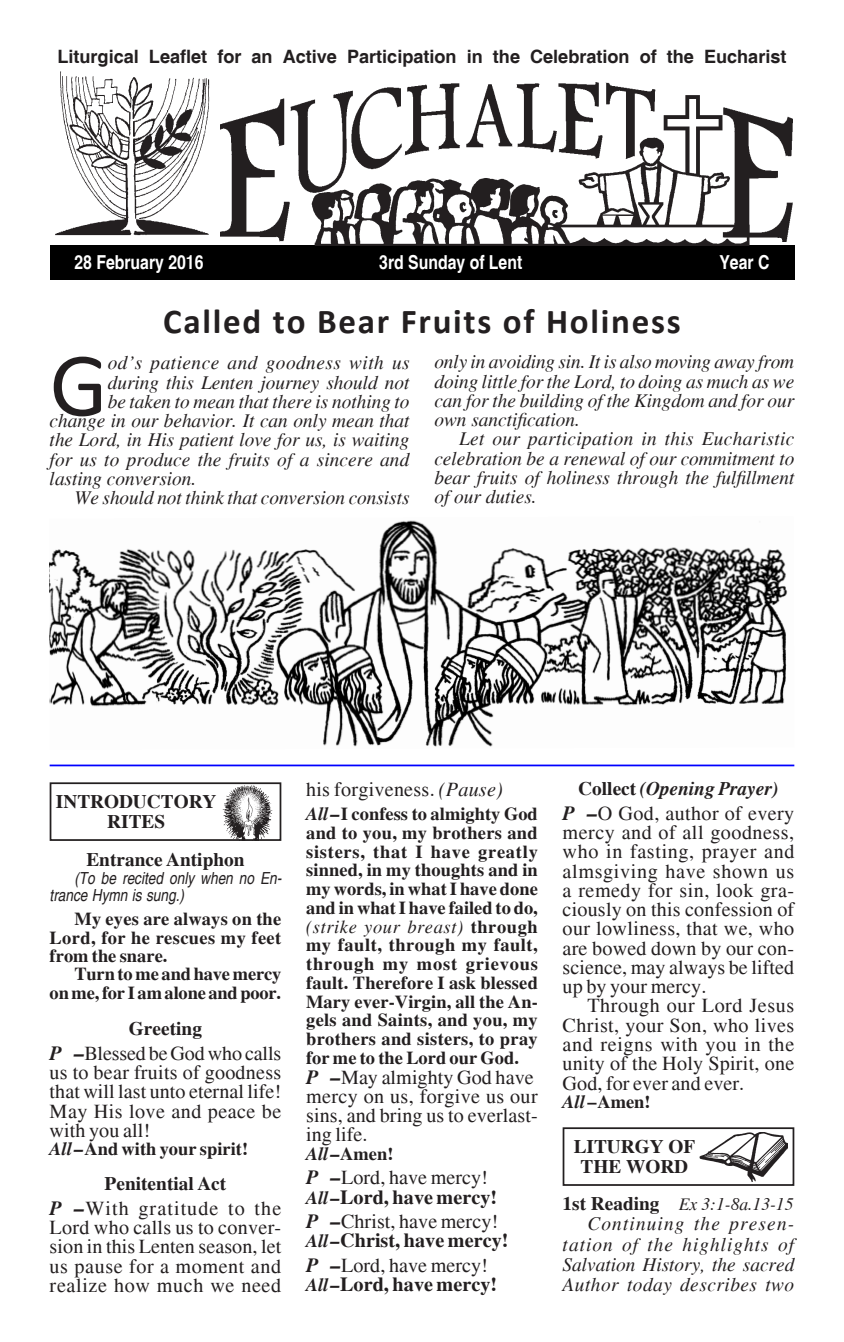
<style>
.page{position:relative;width:844px;height:1342px;background:#fff}
.page>*{position:absolute;margin:0;border:0;box-sizing:border-box;transform-origin:0 0}
.Introduction{font:92.05px "Calibri";color:#231f20}
.Main_Theme{font:700 35px "Calibri";letter-spacing:.05em;color:#231f20}
.t1{font:20.12px/19.2px "Times";letter-spacing:.005em;color:#231f20;text-align:justify}
.t2{font:700 20.12px "Times";color:#231f20}
.Introduction-2{font:italic 19.25px/19.2px "Times";color:#231f20;text-align:justify}
.Title-Center{font:700 19.25px "Times";color:#231f20}
.t3{font:700 condensed 19.25px "Helvetica";color:#fff}
.Icon-Titles{font:700 19.25px "Times";color:#231f20}
.Introduction-3{font:italic 19.25px "Times";letter-spacing:.025em;color:#231f20}
.Title-Center-2{font:italic 700 19.25px "Times";color:#231f20}
.Text-Readings{font:700 18.38px/18.7px "Times";letter-spacing:.01em;color:#231f20;text-align:justify}
.t4{font:700 condensed 18.38px "Helvetica";color:#231f20;scale:1.2 1}
.Text-Readings-2{font:700 18.38px/18.4px "Times";letter-spacing:-.01em;color:#231f20;text-align:right}
.All{font:700 18.38px "Times";color:#231f20}
.All-Allign{font:700 18.38px "Times";color:#231f20}
._1st__2nd__Gospel{font:italic 17.5px "Times";color:#231f20}
.Catech_Notes{font:italic condensed 16.62px/17.5px "Helvetica";color:#231f20}
.s1{font-weight:700;font-style:italic}
.s2{font-style:italic}
.s3{font-weight:400;font-style:italic}
.s4{font-style:italic;font-size:18.38px}
.s5{font-style:normal}
.s6{font-weight:700;font-style:normal;font-size:19.25px}
</style>
<div class="page">
<img style="left:49px;top:520px;width:739px;height:227px">
<div style="left:50px;top:245px;width:744px;height:35px;background:#000"></div>
<hr style="left:50px;top:764px;width:744px;height:2px;background:#00f">
<img style="left:223px;top:785px;width:49px;height:53px">
<div style="left:50px;top:782px;width:231px;height:59px;border:2px solid #231f20"></div>
<img style="left:699px;top:1132px;width:88px;height:49px">
<div style="left:562px;top:1127px;width:232px;height:58px;border:2px solid #231f20"></div>
<img style="left:226px;top:83px;width:566px;height:158px">
<img style="left:312px;top:96px;width:437px;height:150px">
<img style="left:55px;top:71px;width:171px;height:166px">
<p class="t4" style="left:57px;top:45px;width:609px">Liturgical Leaflet for an Active Participation in the Celebration of the Eucharist</p>
<p class="t3" style="left:74px;top:251px;width:130px">28 February 2016</p>
<p class="t3" style="left:379px;top:251px;width:144px">3rd Sunday of Lent</p>
<p class="t3" style="left:719px;top:251px;width:52px">Year C</p>
<p class="Main_Theme" style="left:163px;top:299px;width:519px">Called to Bear Fruits of Holiness</p>
<p class="Introduction" style="left:50px;top:328px;width:60px">G</p>
<p class="Introduction-3" style="left:108px;top:352px;width:303px">od’s patience and goodness with us</p>
<p class="Introduction-2" style="left:108px;top:373px;width:303px">during this Lenten journey should not</p>
<p class="Introduction-2" style="left:108px;top:392px;width:303px">be taken to mean that there is nothing to</p>
<p class="Introduction-2" style="left:50px;top:411px;width:361px">change in our behavior. It can only mean that</p>
<p class="Introduction-2" style="left:50px;top:430px;width:361px">the Lord, in His patient love for us, is waiting</p>
<p class="Introduction-2" style="left:50px;top:450px;width:361px">for us to produce the fruits of a sincere and</p>
<p class="Introduction-2" style="left:50px;top:469px;width:148px">lasting conversion.</p>
<p class="Introduction-2" style="left:74px;top:488px;width:336px">We should not think that conversion consists</p>
<p class="Introduction-2" style="left:434px;top:352px;width:361px">only in avoiding sin. It is also moving away from doing little for the Lord, to doing as much as we can for the building of the Kingdom and for our own sanctification.</p>
<p class="Introduction-2" style="left:434px;top:429px;width:361px;text-indent:25px">Let our participation in this Eucharistic celebration be a renewal of our commitment to bear fruits of holiness through the fulfillment of our duties.</p>
<p class="Icon-Titles" style="left:56px;top:790px;width:162px">INTRODUCTORY</p>
<p class="Icon-Titles" style="left:107px;top:810px;width:59px">RITES</p>
<p class="Title-Center" style="left:86px;top:848px;width:160px">Entrance Antiphon</p>
<p class="Catech_Notes" style="left:50px;top:869px;width:233px;text-indent:25px">(To be recited only when no En&shy;trance Hymn is sung.)</p>
<p class="Text-Readings" style="left:50px;top:910px;width:233px;text-indent:25px">My eyes are always on the Lord, for he rescues my feet from the snare.</p>
<p class="Text-Readings-2" style="left:50px;top:965px;width:233px">Turn to me and have mercy<br>on me, for I am alone and poor.</p>
<p class="Title-Center" style="left:129px;top:1017px;width:74px">Greeting</p>
<p class="t1" style="left:50px;top:1043px;width:233px"><span class="s1">P –</span>Blessed be God who calls us to bear fruits of goodness that will last unto eternal life!<br>May His love and peace be with you all!</p>
<p class="All" style="left:50px;top:1138px;width:200px"><span class="s2">All–</span>And with your spirit!</p>
<p class="Title-Center" style="left:105px;top:1172px;width:123px">Penitential Act</p>
<p class="t1" style="left:50px;top:1198px;width:233px"><span class="s1">P –</span>With gratitude to the Lord who calls us to conver&shy;sion in this Lenten season, let us pause for a moment and realize how much we need</p>
<p class="t1" style="left:306px;top:780px;width:198px">his forgiveness. <span class="s2">(Pause)</span></p>
<p class="Text-Readings" style="left:306px;top:805px;width:233px"><span class="s2">All–</span>I confess to almighty God and to you, my brothers and sisters, that I have greatly sinned, in my thoughts and in my words, in what I have done and in what I have failed to do, <span class="s3">(strike your breast)</span> through my fault, through my fault, through my most grievous fault. Therefore I ask blessed Mary ever-Virgin, all the An&shy;gels and Saints, and you, my brothers and sisters, to pray for me to the Lord our God.</p>
<p class="t1" style="left:306px;top:1067px;width:229px"><span class="s1">P –</span>May almighty God have</p>
<p class="t1" style="left:306px;top:1086px;width:233px">mercy on us, forgive us our sins, and bring us to everlast&shy;ing life.</p>
<p class="All-Allign" style="left:306px;top:1142px;width:89px"><span class="s2">All–</span>Amen!</p>
<p class="t1" style="left:306px;top:1168px;width:183px"><span class="s1">P –</span>Lord, have mercy!</p>
<p class="t2" style="left:306px;top:1184px;width:192px"><span class="s4">All–</span>Lord, have mercy!</p>
<p class="t1" style="left:306px;top:1211px;width:193px"><span class="s1">P –</span>Christ, have mercy!</p>
<p class="t2" style="left:306px;top:1228px;width:204px"><span class="s4">All–</span>Christ, have mercy!</p>
<p class="t1" style="left:306px;top:1255px;width:183px"><span class="s1">P –</span>Lord, have mercy!</p>
<p class="t2" style="left:306px;top:1272px;width:192px"><span class="s4">All–</span>Lord, have mercy!</p>
<p class="Title-Center-2" style="left:578px;top:777px;width:202px"><span class="s5">Collect</span> (Opening Prayer)</p>
<p class="t1" style="left:562px;top:803px;width:233px"><span class="s1">P –</span>O God, author of every mercy and of all goodness, who in fasting, prayer and almsgiving have shown us a remedy for sin, look gra&shy;ciously on this confession of our lowliness, that we, who are bowed down by our con&shy;science, may always be lifted up by your mercy.</p>
<p class="t1" style="left:562px;top:996px;width:233px;text-indent:25px">Through our Lord Jesus Christ, your Son, who lives and reigns with you in the unity of the Holy Spirit, one God, for ever and ever.</p>
<p class="All-Allign" style="left:562px;top:1090px;width:89px"><span class="s2">All</span>–Amen!</p>
<p class="Icon-Titles" style="left:573px;top:1134px;width:123px">LITURGY OF</p>
<p class="Icon-Titles" style="left:580px;top:1154px;width:109px">THE WORD</p>
<p class="_1st__2nd__Gospel" style="left:562px;top:1194px;width:232px"><span class="s6">1st Reading</span> Ex 3:1-8a.13-15</p>
<p class="Introduction-2" style="left:562px;top:1214px;width:233px;line-height:20.1px;text-indent:25px">Continuing the presen&shy;tation of the highlights of Salvation History, the sacred Author today describes two</p>
</div>
